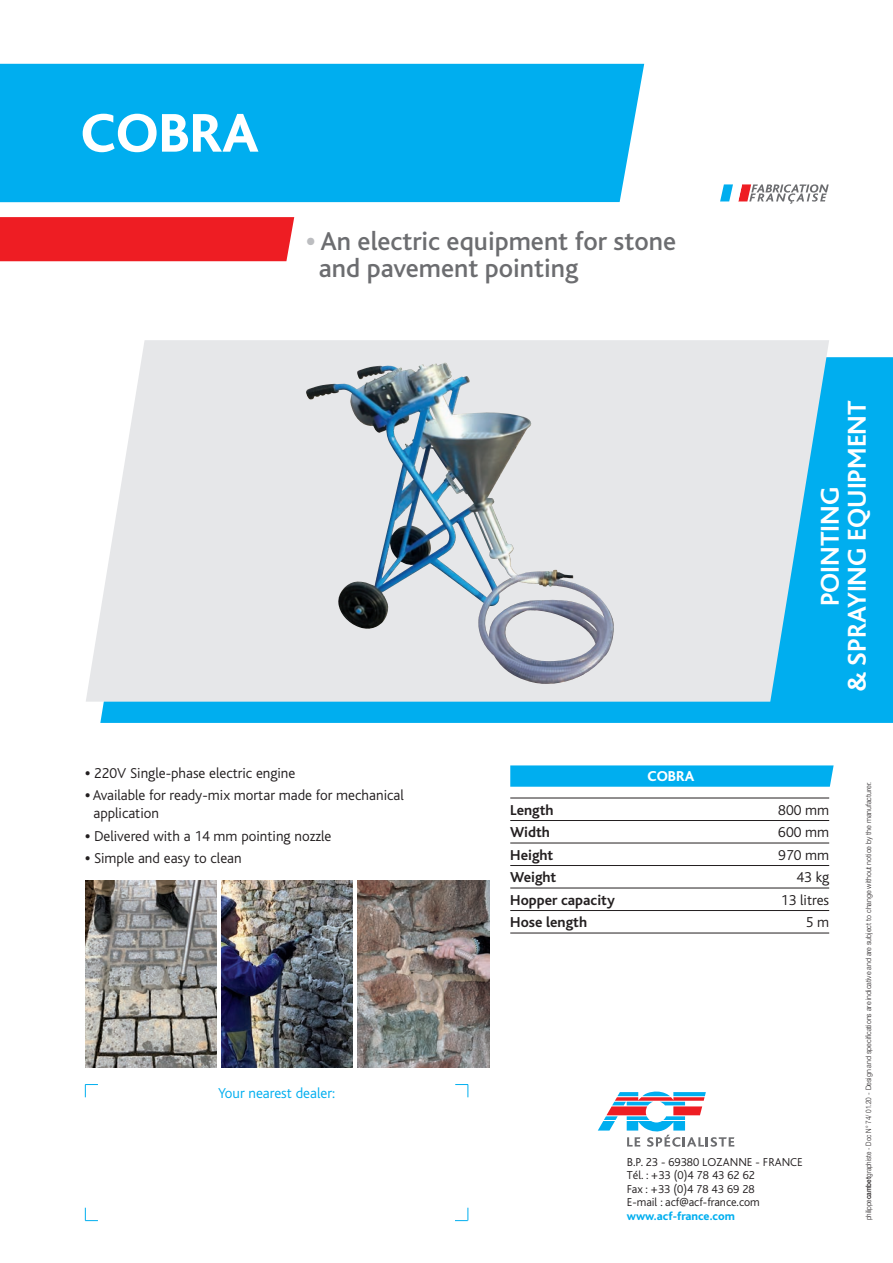
<style>
.page{position:relative;width:893px;height:1263px;background:#fff}
.page>*{position:absolute;margin:0;border:0;box-sizing:border-box;transform-origin:0 0}
.t1{font:800 57px "Bliss";color:#fff}
.t2{font:500 27px/27px "Bliss";color:#6c6d70}
.t3{font:700 27px/27px "Bliss";color:#fff;text-align:center}
.t4{font:300 15px/18px "Bliss";color:#231f20}
.t5{font:700 15px "Bliss";color:#231f20}
.t6{font:300 15px "Bliss";color:#00aeef}
.t7{font:800 15px "Bliss";color:#fff}
.t8{font:300 12px/13.5px "Bliss";color:#231f20}
.t9{font:800 12px "Bliss";color:#00aeef}
.t10{font:300 7.5px "Helvetica Neue";color:#231f20;scale:.85 1}
.s1{font-weight:800;color:#bcbdc0}
.s2{font-weight:800}
.s3{font-weight:500}
</style>
<div class="page">
<div style="left:0;top:64px;width:644px;height:138px;background:#00aeef"></div>
<div style="left:0;top:217px;width:294px;height:44px;background:#ee1d23"></div>
<div style="left:100px;top:357px;width:793px;height:366px;background:#00aeef"></div>
<svg style="left:86px;top:340px;width:743px;height:362px;fill:#e6e7e9"></svg>
<svg style="left:510px;top:765px;width:324px;height:22px"></svg>
<svg style="left:597px;top:1091px;width:138px;height:56px"></svg>
<img style="left:306px;top:363px;width:137px;height:268px">
<img style="left:85px;top:880px;width:132px;height:187px">
<img style="left:221px;top:880px;width:132px;height:187px">
<img style="left:357px;top:880px;width:132px;height:187px">
<svg style="left:720px;top:184px;width:109px;height:20px"></svg>
<svg style="left:85px;top:1208px;width:13px;height:13px"></svg>
<svg style="left:455px;top:1208px;width:14px;height:13px"></svg>
<svg style="left:85px;top:1084px;width:13px;height:13px"></svg>
<svg style="left:455px;top:1084px;width:14px;height:13px"></svg>
<hr style="left:510px;top:798px;width:319px;height:1px;background:#231f20">
<hr style="left:510px;top:820px;width:319px;height:1px;background:#231f20">
<hr style="left:510px;top:843px;width:319px;height:1px;background:#231f20">
<hr style="left:510px;top:865px;width:319px;height:1px;background:#231f20">
<hr style="left:510px;top:888px;width:319px;height:1px;background:#231f20">
<hr style="left:510px;top:910px;width:319px;height:1px;background:#231f20">
<hr style="left:510px;top:933px;width:319px;height:1px;background:#231f20">
<h1 class="t1" style="left:81px;top:103px;width:179px">COBRA</h1>
<h2 class="t2" style="left:319px;top:228px;width:359px;text-indent:-13px"><span class="s1">•</span> An electric equipment for stone and pavement pointing</h2>
<h2 class="t3" style="left:817px;top:692px;width:294px;rotate:-90deg">POINTING<br>&amp; SPRAYING EQUIPMENT</h2>
<p class="t4" style="left:85px;top:764px;width:212px"><span class="s2">•</span> 220V Single-phase electric engine</p>
<p class="t4" style="left:94px;top:787px;width:312px;text-indent:-9px"><span class="s2">•</span> Available for ready-mix mortar made for mechanical application</p>
<p class="t4" style="left:85px;top:827px;width:248px"><span class="s2">•</span> Delivered with a 14 mm pointing nozzle</p>
<p class="t4" style="left:85px;top:849px;width:158px"><span class="s2">•</span> Simple and easy to clean</p>
<p class="t6" style="left:218px;top:1085px;width:118px">Your nearest dealer:</p>
<p class="t7" style="left:647px;top:768px;width:48px">COBRA</p>
<p class="t5" style="left:510px;top:802px;width:45px">Length</p>
<p class="t4" style="left:778px;top:801px;width:52px">800 mm</p>
<p class="t5" style="left:510px;top:825px;width:41px">Width</p>
<p class="t4" style="left:778px;top:824px;width:52px">600 mm</p>
<p class="t5" style="left:510px;top:847px;width:45px">Height</p>
<p class="t4" style="left:778px;top:846px;width:52px">970 mm</p>
<p class="t5" style="left:510px;top:870px;width:48px">Weight</p>
<p class="t4" style="left:796px;top:869px;width:34px">43 kg</p>
<p class="t5" style="left:510px;top:892px;width:106px">Hopper capacity</p>
<p class="t4" style="left:781px;top:891px;width:50px">13 litres</p>
<p class="t5" style="left:510px;top:915px;width:78px">Hose length</p>
<p class="t4" style="left:806px;top:914px;width:25px">5 m</p>
<p class="t8" style="left:627px;top:1155px;width:178px">B.P. 23 - 69380 LOZANNE - FRANCE<br>Tél. : +33 (0)4 78 43 62 62<br>Fax : +33 (0)4 78 43 69 28<br>E-mail : acf@acf-france.com</p>
<p class="t9" style="left:627px;top:1210px;width:110px">www.acf-france.com</p>
<p class="t10" style="left:864px;top:1220px;width:517px;rotate:-90deg">philippe<span class="s3">cambet</span>graphiste - Doc N° 74/ 01.20 - Design and specifications are indicative and are subject to change without notice by the manufacturer.</p>
</div>
